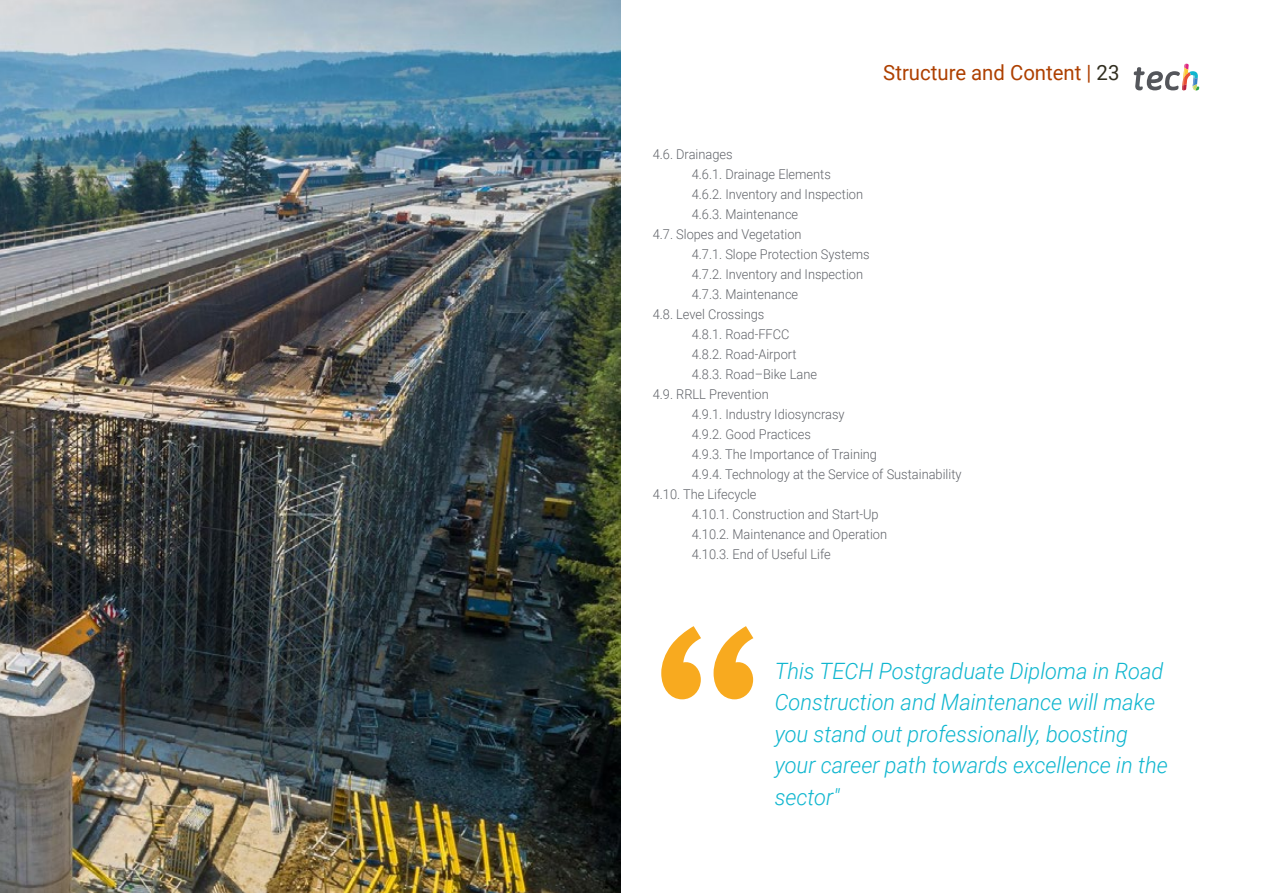
<style>
.page{position:relative;width:1263px;height:893px;background:#fff}
.page>*{position:absolute;margin:0;border:0;box-sizing:border-box;transform-origin:0 0}
.t1{font:italic 300 22.5px/31.5px "Roboto";color:#0fb6cf}
.t2{font:21px "Roboto";color:#ae4000}
.t3{font:300 13.5px "Roboto";color:#61646a;scale:.95 1}
.s1{color:#312e20}
</style>
<div class="page">
<img style="left:0;top:0;width:621px;height:893px">
<svg style="left:661px;top:626px;width:92px;height:73px"></svg>
<svg style="left:1134px;top:64px;width:65px;height:27px"></svg>
<h2 class="t2" style="left:883px;top:57px;width:238px">Structure and Content | <span class="s1">23</span></h2>
<p class="t3" style="left:653px;top:145px;width:86px">4.6. Drainages</p>
<p class="t3" style="left:692px;top:165px;width:148px">4.6.1. Drainage Elements</p>
<p class="t3" style="left:692px;top:185px;width:182px">4.6.2. Inventory and Inspection</p>
<p class="t3" style="left:692px;top:205px;width:114px">4.6.3. Maintenance</p>
<p class="t3" style="left:653px;top:225px;width:158px">4.7. Slopes and Vegetation</p>
<p class="t3" style="left:692px;top:245px;width:189px">4.7.1. Slope Protection Systems</p>
<p class="t3" style="left:692px;top:265px;width:182px">4.7.2. Inventory and Inspection</p>
<p class="t3" style="left:692px;top:285px;width:114px">4.7.3. Maintenance</p>
<p class="t3" style="left:653px;top:305px;width:119px">4.8. Level Crossings</p>
<p class="t3" style="left:692px;top:325px;width:104px">4.8.1. Road-FFCC</p>
<p class="t3" style="left:692px;top:345px;width:112px">4.8.2. Road-Airport</p>
<p class="t3" style="left:692px;top:365px;width:133px">4.8.3. Road–Bike Lane</p>
<p class="t3" style="left:653px;top:385px;width:124px">4.9. RRLL Prevention</p>
<p class="t3" style="left:692px;top:405px;width:162px">4.9.1. Industry Idiosyncrasy</p>
<p class="t3" style="left:692px;top:425px;width:127px">4.9.2. Good Practices</p>
<p class="t3" style="left:692px;top:445px;width:197px">4.9.3. The Importance of Training</p>
<p class="t3" style="left:692px;top:465px;width:285px">4.9.4. Technology at the Service of Sustainability</p>
<p class="t3" style="left:653px;top:485px;width:111px">4.10. The Lifecycle</p>
<p class="t3" style="left:692px;top:505px;width:198px">4.10.1. Construction and Start-Up</p>
<p class="t3" style="left:692px;top:525px;width:207px">4.10.2. Maintenance and Operation</p>
<p class="t3" style="left:692px;top:545px;width:148px">4.10.3. End of Useful Life</p>
<h1 class="t1" style="left:775px;top:654px;width:395px">This TECH Postgraduate Diploma in Road Construction and Maintenance will make you stand out professionally, boosting your career path towards excellence in the sector"</h1>
</div>
